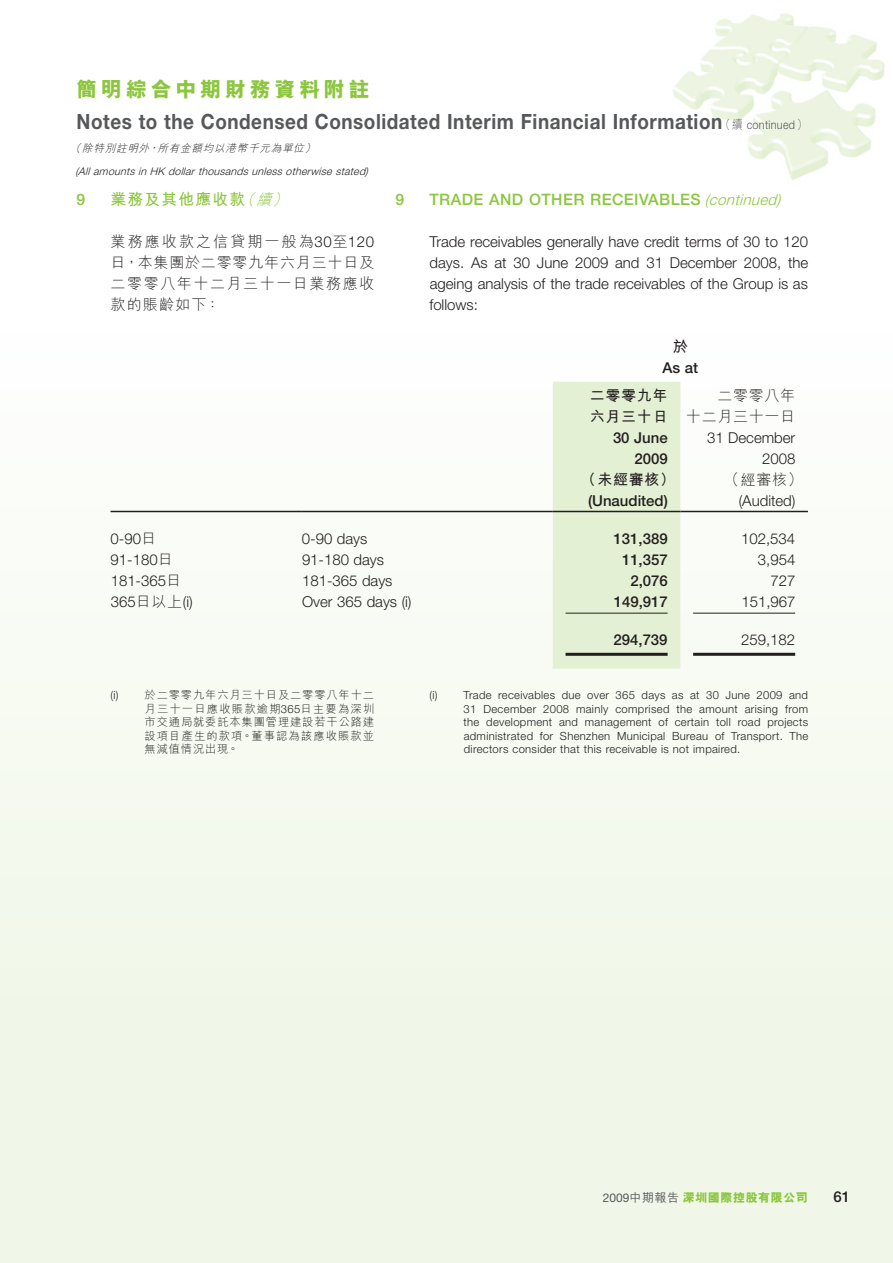
<style>
.page{position:relative;width:893px;height:1263px;background:#fff}
.page>*{position:absolute;margin:0;border:0;box-sizing:border-box;transform-origin:0 0}
.t1{font:700 21px "Helvetica Neue LT Std";letter-spacing:.03em;color:#57585a;scale:.9 1}
.t2{font:800 21px "M Hei HK";letter-spacing:.18em;color:#8bc63e}
.t3{font:500 15.75px "Helvetica Neue LT Std";letter-spacing:.03em;color:#8bc63e}
.t4{font:700 15.75px "M Hei HK";letter-spacing:.08em;color:#8bc63e}
.t5{font:300 15px/21px "Helvetica Neue LT Std";color:#231f20;text-align:justify}
.t6{font:300 15px/21px "M Hei HK";letter-spacing:.065em;color:#231f20;text-align:right}
.t7{font:500 15px/21px "Helvetica Neue LT Std";color:#231f20;text-align:right}
.t8{font:700 15px/21px "M Hei HK";letter-spacing:.05em;color:#231f20}
.t9{font:800 12px "M Hei HK";letter-spacing:.05em;color:#8bc63e}
.t10{font:300 11.25px/13.5px "Helvetica Neue LT Std";letter-spacing:.03em;color:#231f20;text-align:justify}
.t11{font:300 11.25px/13.5px "M Hei HK";letter-spacing:.08em;color:#231f20;text-align:justify}
.t12{font:italic 300 10.5px "Helvetica Neue LT Std";color:#231f20}
.t13{font:italic 300 10.5px "M Hei HK";color:#231f20}
.s1{font-family:"M Hei HK";font-weight:300;font-size:12px}
.s2{font-weight:300;font-size:12px}
.s3{font-weight:300;font-style:italic;font-size:15px}
.s4{font-family:"M Hei HK"}
.s5{font-family:"Helvetica Neue LT Std"}
.s6{font-family:"Helvetica Neue LT Std";font-weight:400;color:#57585a}
.s7{font-weight:500;color:#57585a}
</style>
<div class="page">
<div style="left:0;top:319px;width:893px;height:944px;background:linear-gradient(to bottom,#fdfefd,#eef6e4)"></div>
<img style="left:672px;top:13px;width:213px;height:167px">
<div style="left:553px;top:382px;width:127px;height:286px;background:#e4f0d4"></div>
<hr style="left:111px;top:511px;width:191px;height:1px;background:#231f20">
<hr style="left:302px;top:511px;width:251px;height:1px;background:#231f20">
<hr style="left:553px;top:511px;width:127px;height:1px;background:#231f20">
<hr style="left:680px;top:511px;width:128px;height:1px;background:#231f20">
<hr style="left:566px;top:613px;width:102px;height:1px;background:#231f20">
<hr style="left:693px;top:613px;width:102px;height:1px;background:#231f20">
<hr style="left:566px;top:653px;width:102px;height:3px;background:#231f20">
<hr style="left:693px;top:653px;width:102px;height:3px;background:#231f20">
<h1 class="t2" style="left:77px;top:79px;width:295px">簡明綜合中期財務資料附註</h1>
<h1 class="t1" style="left:77px;top:108px;width:814px">Notes to the Condensed Consolidated Interim Financial Information<span class="s1">（續</span> <span class="s2">continued</span><span class="s1">）</span></h1>
<p class="t13" style="left:70px;top:143px;width:249px">（除特別註明外，所有金額均以港幣千元為單位）</p>
<p class="t12" style="left:75px;top:165px;width:294px">(All amounts in HK dollar thousands unless otherwise stated)</p>
<p class="t3" style="left:395px;top:190px;width:10px">9</p>
<p class="t3" style="left:429px;top:190px;width:353px">TRADE AND OTHER RECEIVABLES <span class="s3">(continued)</span></p>
<p class="t5" style="left:429px;top:231px;width:380px">Trade receivables generally have credit terms of 30 to 120 days. As at 30 June 2009 and 31 December 2008, the ageing analysis of the trade receivables of the Group is as follows:</p>
<p class="t8" style="left:673px;top:335px;width:16px">於</p>
<p class="t7" style="left:663px;top:357px;width:37px">As at</p>
<p class="t8" style="left:590px;top:383px;width:79px">二零零九年六月三十日</p>
<p class="t6" style="left:686px;top:385px;width:111px">二零零八年<br>十二月三十一日</p>
<p class="t7" style="left:613px;top:427px;width:56px">30 June<br>2009</p>
<p class="t5" style="left:707px;top:427px;width:90px;text-align:right">31 December<br>2008</p>
<p class="t8" style="left:581px;top:467px;width:96px">（未經審核）</p>
<p class="t6" style="left:724px;top:469px;width:80px">（經審核）</p>
<p class="t7" style="left:588px;top:490px;width:81px">(Unaudited)</p>
<p class="t5" style="left:739px;top:490px;width:58px">(Audited)</p>
<p class="t5" style="left:111px;top:528px;width:47px">0-90<span class="s4">日</span></p>
<p class="t5" style="left:302px;top:528px;width:67px">0-90 days</p>
<p class="t7" style="left:614px;top:528px;width:56px">131,389</p>
<p class="t5" style="left:741px;top:528px;width:56px">102,534</p>
<p class="t5" style="left:111px;top:549px;width:64px">91-180<span class="s4">日</span></p>
<p class="t5" style="left:302px;top:549px;width:84px">91-180 days</p>
<p class="t7" style="left:622px;top:549px;width:47px">11,357</p>
<p class="t5" style="left:758px;top:549px;width:39px">3,954</p>
<p class="t5" style="left:111px;top:570px;width:72px">181-365<span class="s4">日</span></p>
<p class="t5" style="left:302px;top:570px;width:92px">181-365 days</p>
<p class="t7" style="left:630px;top:570px;width:39px">2,076</p>
<p class="t5" style="left:770px;top:570px;width:26px">727</p>
<p class="t5" style="left:111px;top:591px;width:84px">365<span class="s4">日以上</span>(i)</p>
<p class="t5" style="left:302px;top:591px;width:111px">Over 365 days (i)</p>
<p class="t7" style="left:614px;top:591px;width:56px">149,917</p>
<p class="t5" style="left:741px;top:591px;width:56px">151,967</p>
<p class="t7" style="left:614px;top:629px;width:56px">294,739</p>
<p class="t5" style="left:741px;top:629px;width:56px">259,182</p>
<p class="t3" style="left:77px;top:190px;width:10px">9</p>
<p class="t4" style="left:111px;top:188px;width:183px">業務及其他應收款<span class="s3">（續）</span></p>
<p class="t6" style="left:111px;top:231px;width:265px;text-align:justify">業務應收款之信貸期一般為<span class="s5">30</span>至<span class="s5">120</span>日，本集團於二零零九年六月三十日及二零零八年十二月三十一日業務應收款的賬齡如下：</p>
<p class="t11" style="left:145px;top:688px;width:231px;text-indent:-34px"><span class="s5">(i)</span> 於二零零九年六月三十日及二零零八年十二月三十一日應收賬款逾期<span class="s5">365</span>日主要為深圳市交通局就委託本集團管理建設若干公路建設項目產生的款項。董事認為該應收賬款並無減值情況出現。</p>
<p class="t10" style="left:464px;top:688px;width:346px;text-indent:-34px">(i) Trade receivables due over 365 days as at 30 June 2009 and 31 December 2008 mainly comprised the amount arising from the development and management of certain toll road projects administrated for Shenzhen Municipal Bureau of Transport. The directors consider that this receivable is not impaired.</p>
<p class="t9" style="left:603px;top:1191px;width:207px"><span class="s6">2009</span><span class="s7">中期報告</span>深圳國際控股有限公司</p>
<p class="t7" style="left:834px;top:1186px;width:18px">61</p>
</div>
